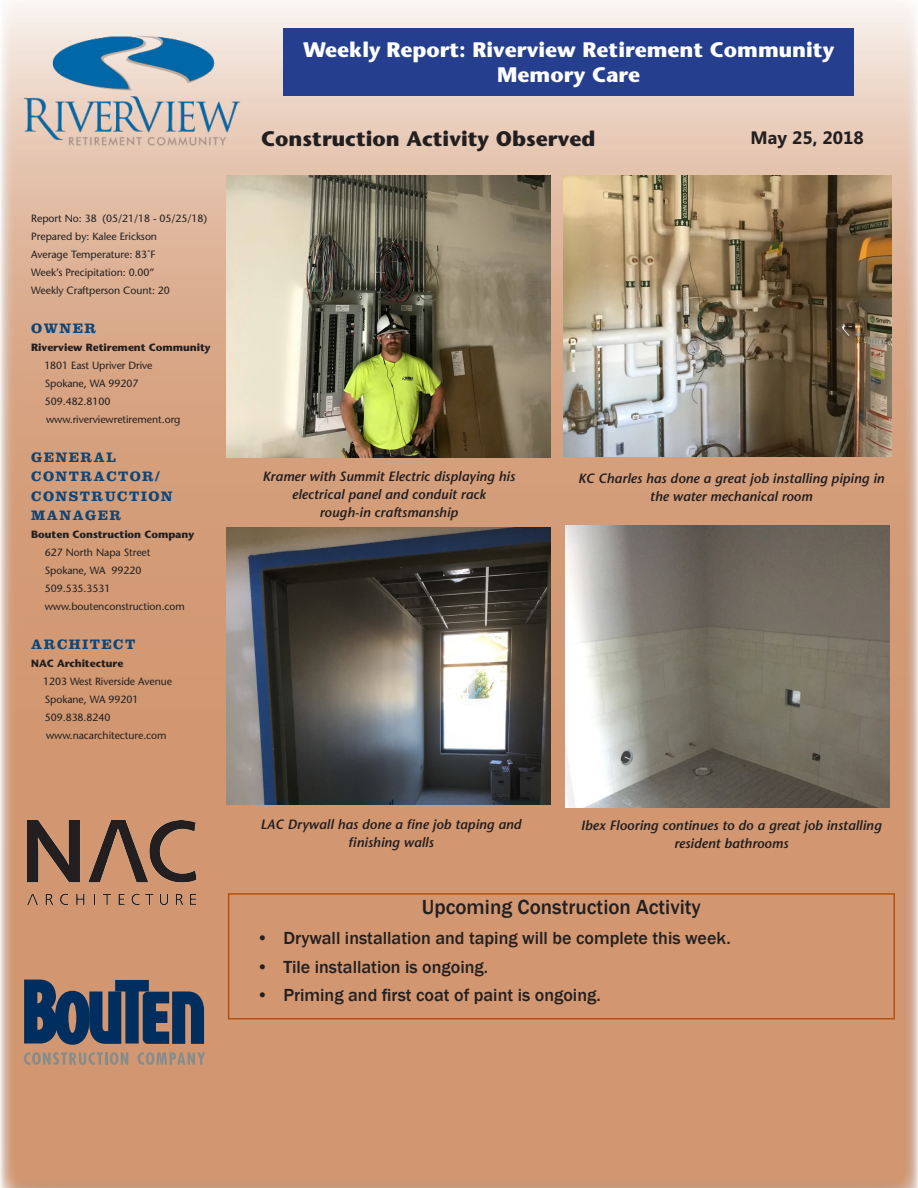
<style>
.page{position:relative;width:918px;height:1188px;background:#fff}
.page>*{position:absolute;margin:0;border:0;box-sizing:border-box;transform-origin:0 0}
.t1{font:700 21px "Stone Sans Std";color:#fff}
.t2{font:700 21px "Stone Sans Std";color:#231f20}
.t3{font:500 21px "Franklin Gothic";color:#231f20}
.t4{font:500 18px "Franklin Gothic";color:#231f20}
.t5{font:700 18px "Microsoft Phags Pa";color:#231f20}
.Body_Copy_Sub_Head{font:700 14.25px/19.5px "Clarendon LT Std";letter-spacing:.1em;color:#104575}
.Reference_List{font:700 14.25px "Clarendon LT Std";letter-spacing:.1em;color:#104575}
.t6{font:italic 600 13.5px/18px "Stone Sans Std";color:#231f20;text-align:center}
.Reference_List-2{font:500 10.5px/18px "Stone Sans Std";letter-spacing:-.005em;color:#231f20}
.Reference_List-3{font:700 10.5px "Stone Sans Std";letter-spacing:-.005em;color:#231f20}
.Body_Copy_Sub_Head-2{font:700 10.5px "Stone Sans Std";letter-spacing:-.005em;color:#231f20}
</style>
<div class="page">
<div style="left:0;top:0;width:918px;height:1188px;background:#231f20;opacity:.5"></div>
<div style="left:284px;top:28px;width:570px;height:68px;background:#253f8e"></div>
<img style="left:564px;top:176px;width:328px;height:281px">
<img style="left:227px;top:527px;width:324px;height:277px">
<img style="left:227px;top:176px;width:324px;height:282px">
<img style="left:566px;top:525px;width:324px;height:283px">
<img style="left:27px;top:821px;width:169px;height:83px">
<svg style="left:24px;top:1052px;width:104px;height:13px"></svg>
<svg style="left:137px;top:1052px;width:68px;height:13px"></svg>
<svg style="left:24px;top:980px;width:180px;height:65px;background:#3f4d63"></svg>
<img style="left:11px;top:30px;width:242px;height:132px">
<div style="left:228px;top:893px;width:667px;height:127px;border:2px solid #b45212"></div>
<p class="Reference_List-2" style="left:31px;top:209px;width:177px">Report No: 38 (05/21/18 - 05/25/18)</p>
<p class="Reference_List-2" style="left:31px;top:227px;width:127px">Prepared by: Kalee Erickson</p>
<p class="Reference_List-2" style="left:31px;top:245px;width:126px">Average Temperature: 83˚F</p>
<p class="Reference_List-2" style="left:31px;top:263px;width:125px">Week’s Precipitation: 0.00”</p>
<p class="Reference_List-2" style="left:31px;top:281px;width:140px">Weekly Craftperson Count: 20</p>
<p class="Body_Copy_Sub_Head" style="left:31px;top:318px;width:67px">OWNER</p>
<p class="Reference_List-3" style="left:31px;top:341px;width:181px">Riverview Retirement Community</p>
<p class="Reference_List-2" style="left:44px;top:356px;width:110px">1801 East Upriver Drive</p>
<p class="Reference_List-2" style="left:45px;top:374px;width:95px">Spokane, WA 99207</p>
<p class="Reference_List-2" style="left:45px;top:392px;width:67px">509.482.8100</p>
<p class="Reference_List-2" style="left:46px;top:410px;width:136px">www.riverviewretirement.org</p>
<p class="Body_Copy_Sub_Head" style="left:31px;top:447px;width:143px">GENERAL<br>CONTRACTOR/<br>CONSTRUCTION<br>MANAGER</p>
<p class="Body_Copy_Sub_Head-2" style="left:31px;top:528px;width:164px">Bouten Construction Company</p>
<p class="Reference_List-2" style="left:45px;top:544px;width:107px">627 North Napa Street</p>
<p class="Reference_List-2" style="left:45px;top:562px;width:98px">Spokane, WA 99220</p>
<p class="Reference_List-2" style="left:45px;top:580px;width:67px">509.535.3531</p>
<p class="Reference_List-2" style="left:45px;top:598px;width:142px">www.boutenconstruction.com</p>
<p class="Reference_List" style="left:31px;top:636px;width:105px">ARCHITECT</p>
<p class="Reference_List-3" style="left:31px;top:657px;width:94px">NAC Architecture</p>
<p class="Reference_List-2" style="left:43px;top:673px;width:130px">1203 West Riverside Avenue<br>Spokane, WA 99201</p>
<p class="Reference_List-2" style="left:45px;top:709px;width:67px">509.838.8240</p>
<p class="Reference_List-2" style="left:46px;top:727px;width:122px">www.nacarchitecture.com</p>
<p class="t1" style="left:303px;top:37px;width:533px">Weekly Report: Riverview Retirement Community</p>
<p class="t1" style="left:497px;top:62px;width:144px">Memory Care</p>
<p class="t2" style="left:261px;top:126px;width:336px">Construction Activity Observed</p>
<p class="t5" style="left:750px;top:124px;width:115px">May 25, 2018</p>
<p class="t6" style="left:263px;top:467px;width:254px">Kramer with Summit Electric displaying his</p>
<p class="t6" style="left:292px;top:485px;width:195px">electrical panel and conduit rack</p>
<p class="t6" style="left:320px;top:503px;width:140px">rough-in craftsmanship</p>
<p class="t6" style="left:578px;top:469px;width:308px">KC Charles has done a great job installing piping in the water mechanical room</p>
<p class="t6" style="left:260px;top:815px;width:262px">LAC Drywall has done a fine job taping and</p>
<p class="t6" style="left:348px;top:833px;width:87px">finishing walls</p>
<p class="t6" style="left:581px;top:816px;width:302px">Ibex Flooring continues to do a great job installing resident bathrooms</p>
<p class="t3" style="left:422px;top:894px;width:280px">Upcoming Construction Activity</p>
<p class="t4" style="left:256px;top:927px;width:476px">• Drywall installation and taping will be complete this week.</p>
<p class="t4" style="left:256px;top:956px;width:233px">• Tile installation is ongoing.</p>
<p class="t4" style="left:256px;top:984px;width:346px">• Priming and first coat of paint is ongoing.</p>
</div>
